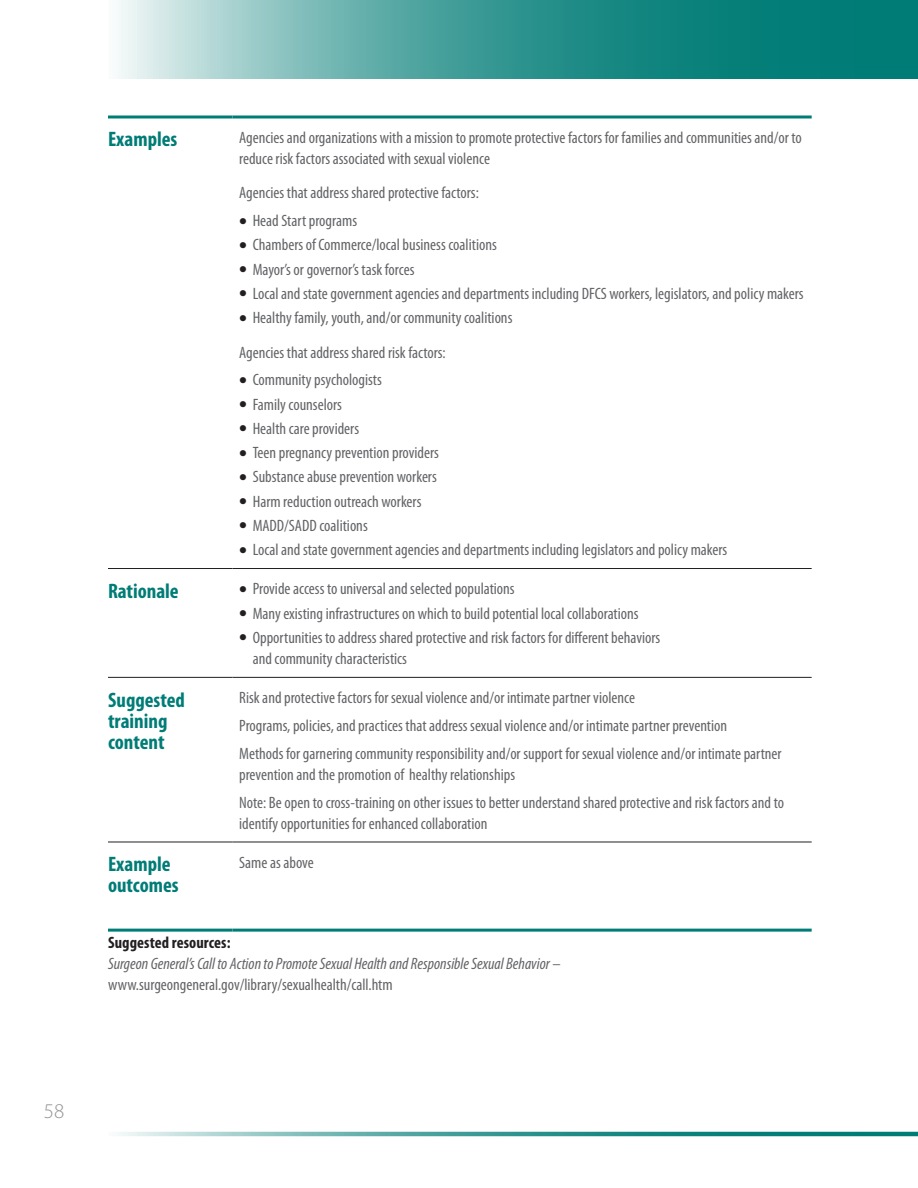
<style>
.page{position:relative;width:918px;height:1188px;background:#fff}
.page>*{position:absolute;margin:0;border:0;box-sizing:border-box;transform-origin:0 0}
.table_column_heading{font:700 condensed 21px/21px "Myriad Pro";color:#007c76}
.t1{font:300 21px "Myriad Pro";color:#939598}
.table_body_bullets_a{font:condensed 16.5px/21px "Myriad Pro";color:#636467}
.table_body{font:condensed 16.5px/21px "Myriad Pro";color:#636467}
.table_body-2{font:italic condensed 16.5px/21px "Myriad Pro";color:#636467}
.table_row_heading{font:700 condensed 16.5px "Myriad Pro";letter-spacing:.005em;color:#231f20}
.s1{font-style:normal}
</style>
<div class="page">
<hr style="left:108px;top:116px;width:124px;height:2px;background:#007c76">
<hr style="left:232px;top:116px;width:580px;height:2px;background:#007c76">
<hr style="left:108px;top:929px;width:124px;height:3px;background:#007c76">
<hr style="left:232px;top:929px;width:580px;height:3px;background:#007c76">
<hr style="left:108px;top:568px;width:124px;height:1px;background:#231f20">
<hr style="left:232px;top:568px;width:580px;height:1px;background:#231f20">
<hr style="left:108px;top:677px;width:124px;height:1px;background:#231f20">
<hr style="left:232px;top:677px;width:580px;height:1px;background:#231f20">
<hr style="left:108px;top:842px;width:124px;height:1px;background:#231f20">
<hr style="left:232px;top:842px;width:580px;height:1px;background:#231f20">
<svg style="left:118px;top:0;width:799px;height:79px;background:#47a09c"></svg>
<svg style="left:118px;top:1132px;width:799px;height:4px;background:#47a09c"></svg>
<hr style="left:917px;top:0;width:1px;height:80px;background:#007c76">
<p class="t1" style="left:44px;top:1100px;width:22px">58</p>
<p class="table_column_heading" style="left:108px;top:129px;width:71px">Examples</p>
<p class="table_body" style="left:239px;top:127px;width:564px">Agencies and organizations with a mission to promote protective factors for families and communities and/or to reduce risk factors associated with sexual violence</p>
<p class="table_body" style="left:239px;top:183px;width:241px">Agencies that address shared protective factors:</p>
<p class="table_body_bullets_a" style="left:253px;top:211px;width:106px">Head Start programs</p>
<p class="table_body_bullets_a" style="left:253px;top:235px;width:246px">Chambers of Commerce/local business coalitions</p>
<p class="table_body_bullets_a" style="left:253px;top:259px;width:163px">Mayor’s or governor’s task forces</p>
<p class="table_body_bullets_a" style="left:253px;top:283px;width:553px">Local and state government agencies and departments including DFCS workers, legislators, and policy makers</p>
<p class="table_body_bullets_a" style="left:253px;top:307px;width:261px">Healthy family, youth, and/or community coalitions</p>
<p class="table_body" style="left:239px;top:342px;width:208px">Agencies that address shared risk factors:</p>
<p class="table_body_bullets_a" style="left:253px;top:370px;width:131px">Community psychologists</p>
<p class="table_body_bullets_a" style="left:253px;top:394px;width:91px">Family counselors</p>
<p class="table_body_bullets_a" style="left:253px;top:418px;width:108px">Health care providers</p>
<p class="table_body_bullets_a" style="left:253px;top:442px;width:188px">Teen pregnancy prevention providers</p>
<p class="table_body_bullets_a" style="left:253px;top:467px;width:186px">Substance abuse prevention workers</p>
<p class="table_body_bullets_a" style="left:253px;top:491px;width:170px">Harm reduction outreach workers</p>
<p class="table_body_bullets_a" style="left:253px;top:515px;width:117px">MADD/SADD coalitions</p>
<p class="table_body_bullets_a" style="left:253px;top:539px;width:476px">Local and state government agencies and departments including legislators and policy makers</p>
<p class="table_column_heading" style="left:108px;top:581px;width:72px">Rationale</p>
<p class="table_body_bullets_a" style="left:253px;top:579px;width:264px">Provide access to universal and selected populations</p>
<p class="table_body_bullets_a" style="left:253px;top:603px;width:387px">Many existing infrastructures on which to build potential local collaborations</p>
<p class="table_body_bullets_a" style="left:253px;top:627px;width:409px">Opportunities to address shared protective and risk factors for different behaviors and community characteristics</p>
<p class="table_column_heading" style="left:108px;top:689px;width:78px">Suggested training content</p>
<p class="table_body" style="left:239px;top:688px;width:397px">Risk and protective factors for sexual violence and/or intimate partner violence</p>
<p class="table_body" style="left:239px;top:715px;width:489px">Programs, policies, and practices that address sexual violence and/or intimate partner prevention</p>
<p class="table_body" style="left:239px;top:743px;width:544px">Methods for garnering community responsibility and/or support for sexual violence and/or intimate partner prevention and the promotion of healthy relationships</p>
<p class="table_body" style="left:239px;top:792px;width:547px">Note: Be open to cross-training on other issues to better understand shared protective and risk factors and to identify opportunities for enhanced collaboration</p>
<p class="table_column_heading" style="left:108px;top:854px;width:72px">Example outcomes</p>
<p class="table_body" style="left:239px;top:852px;width:76px">Same as above</p>
<p class="table_row_heading" style="left:108px;top:934px;width:124px">Suggested resources:</p>
<p class="table_body-2" style="left:108px;top:954px;width:454px">Surgeon General’s Call to Action to Promote Sexual Health and Responsible Sexual Behavior <span class="s1">– www.surgeongeneral.gov/library/sexualhealth/call.htm</span></p>
</div>
